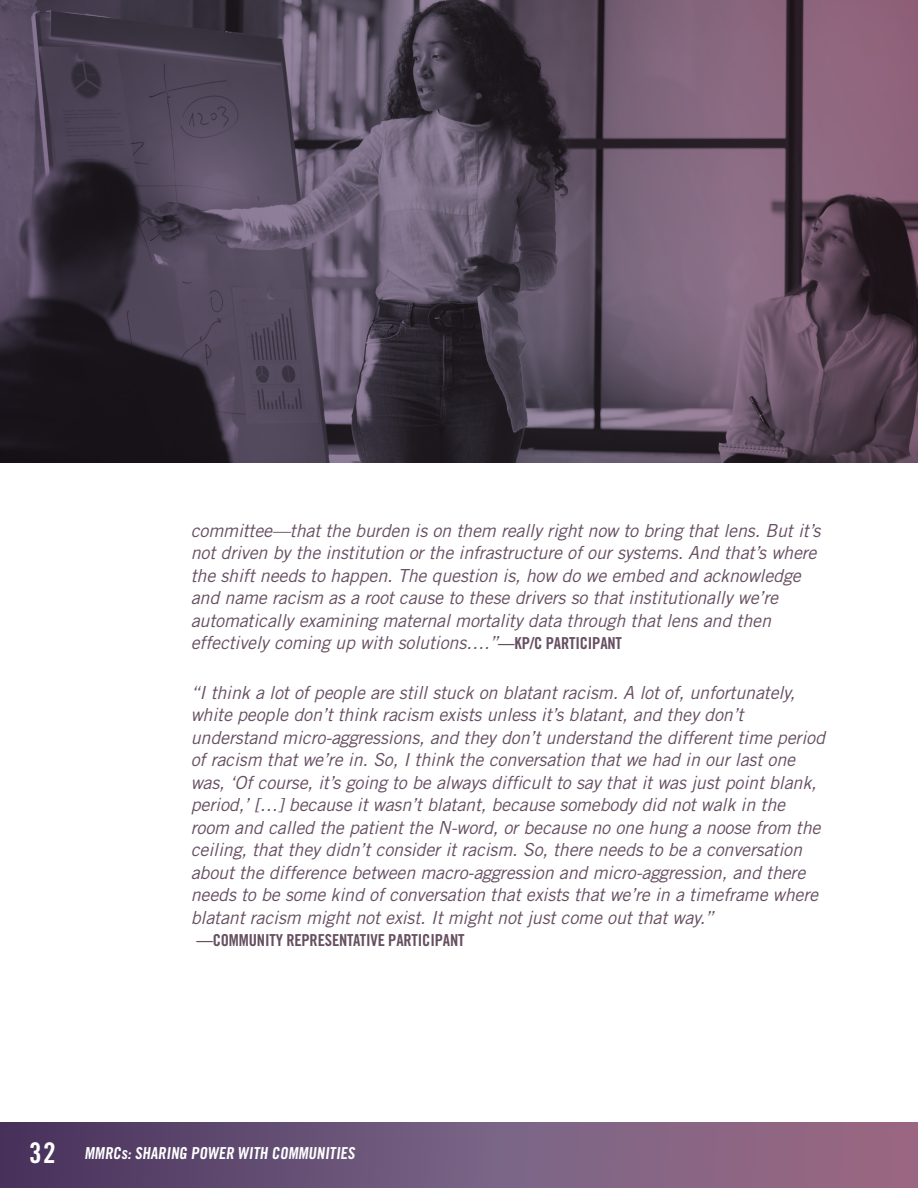
<style>
.page{position:relative;width:918px;height:1188px;background:#fff}
.page>*{position:absolute;margin:0;border:0;box-sizing:border-box;transform-origin:0 0}
.t1{font:italic 18px/22.5px "Trade Gothic";letter-spacing:-.01em;color:#664f61}
.t2{font:16.5px "Trade Gothic Bold Cond Twenty";color:#fff}
.t3{font:16.5px "Trade Gothic Bold Cond Twenty";letter-spacing:-.01em;color:#664f61}
.s1{font-family:"Trade Gothic Bold Cond Twenty";font-style:normal;font-size:16.5px}
.s2{font-size:28.5px}
</style>
<div class="page">
<div style="left:0;top:1122px;width:918px;height:66px;background:linear-gradient(to right,#493b65,#9e738e)"></div>
<svg style="left:0;top:0;width:918px;height:462px"></svg>
<p class="t1" style="left:191px;top:519px;width:631px">committee—that the burden is on them really right now to bring that lens. But it’s not driven by the institution or the infrastructure of our systems. And that’s where the shift needs to happen. The question is, how do we embed and acknowledge and name racism as a root cause to these drivers so that institutionally we’re automatically examining maternal mortality data through that lens and then effectively coming up with solutions….”<span class="s1">—KP/C PARTICIPANT</span></p>
<p class="t1" style="left:191px;top:681px;width:636px">“I think a lot of people are still stuck on blatant racism. A lot of, unfortunately, white people don’t think racism exists unless it’s blatant, and they don’t understand micro-aggressions, and they don’t understand the different time period of racism that we’re in. So, I think the conversation that we had in our last one was, ‘Of course, it’s going to be always difficult to say that it was just point blank, period,’ […] because it wasn’t blatant, because somebody did not walk in the room and called the patient the N-word, or because no one hung a noose from the ceiling, that they didn’t consider it racism. So, there needs to be a conversation about the difference between macro-aggression and micro-aggression, and there needs to be some kind of conversation that exists that we’re in a timeframe where blatant racism might not exist. It might not just come out that way.”</p>
<p class="t3" style="left:196px;top:930px;width:270px">—COMMUNITY REPRESENTATIVE PARTICIPANT</p>
<p class="t2" style="left:29px;top:1143px;width:330px"><span class="s2">3 2</span> MMRCs: SHARING POWER WITH COMMUNITIES</p>
</div>
